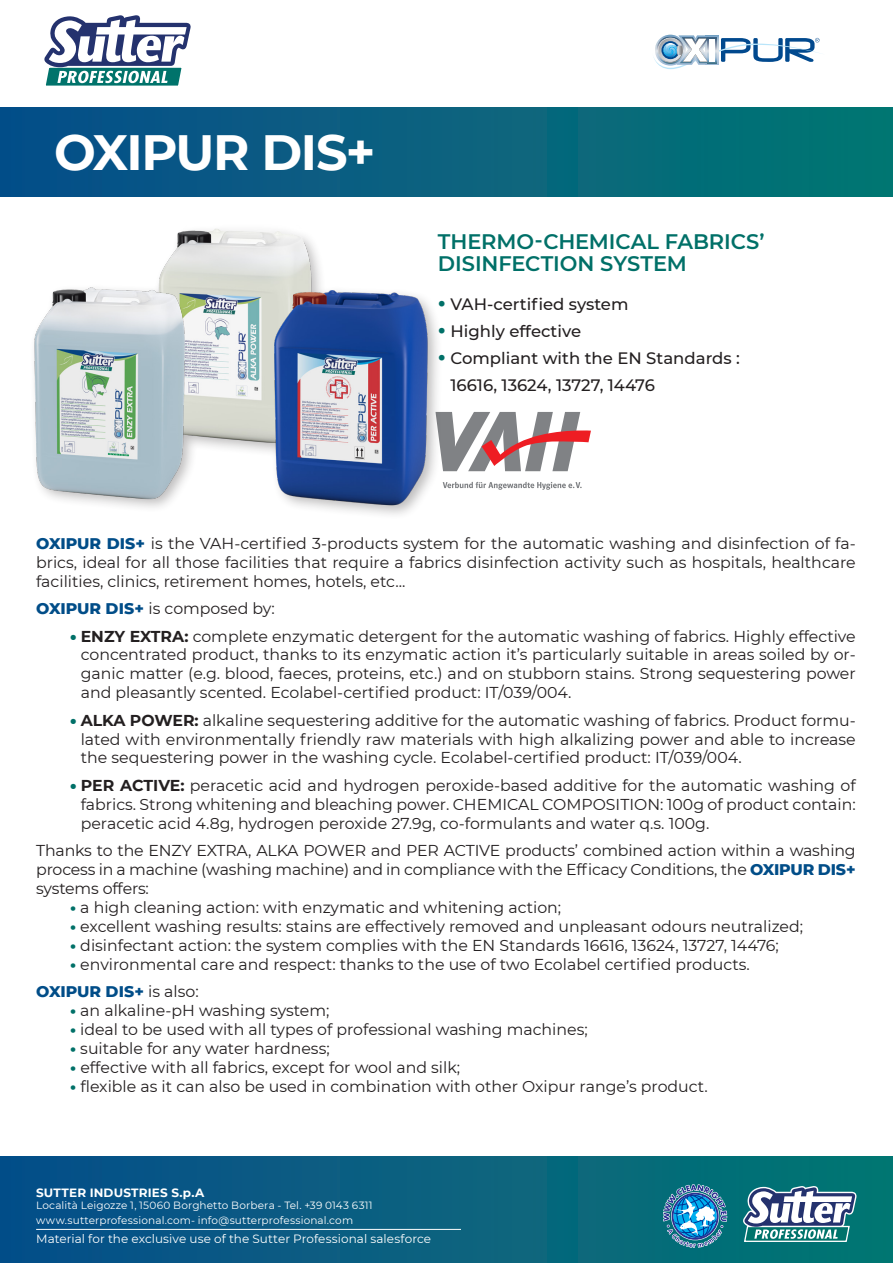
<style>
.page{position:relative;width:893px;height:1263px;background:#fff}
.page>*{position:absolute;margin:0;border:0;box-sizing:border-box;transform-origin:0 0}
.t1{font:700 49.5px "Montserrat";letter-spacing:-.03em;color:#fff}
.t2{font:600 21px/22.5px "Montserrat";letter-spacing:-.005em;color:#007068}
.t3{font:500 16.5px/27px "Montserrat";color:#231f20}
.t4{font:15.75px/18.9px "Montserrat";color:#231f20;text-align:justify}
.t5{font:12px "Montserrat";letter-spacing:.005em;color:#fff}
.t6{font:700 12px "Montserrat";letter-spacing:.015em;color:#fff}
.t7{font:10.5px/14.4px "Montserrat";letter-spacing:.01em;color:#fff}
.s1{font-weight:700;font-size:22.5px;color:#007068}
.s2{font-weight:800;color:#014d88}
.s3{font-weight:900;color:#007068}
.s4{font-weight:700}
.s5{font-weight:800;color:#007068}
</style>
<div class="page">
<div style="left:0;top:1157px;width:893px;height:106px;background:linear-gradient(to right,#0a4e8a,#047772)"></div>
<div style="left:0;top:107px;width:893px;height:90px;background:linear-gradient(to right,#0a4e8a,#047772)"></div>
<svg style="left:742px;top:1185px;width:115px;height:57px"></svg>
<svg style="left:44px;top:15px;width:147px;height:71px"></svg>
<svg style="left:663px;top:1184px;width:64px;height:64px;background:#408ab0"></svg>
<hr style="left:36px;top:1229px;width:425px;height:1px;background:#fff">
<svg style="left:653px;top:35px;width:167px;height:34px"></svg>
<svg style="left:442px;top:412px;width:149px;height:59px"></svg>
<svg style="left:443px;top:482px;width:139px;height:8px"></svg>
<img style="left:159px;top:228px;width:162px;height:224px">
<img style="left:34px;top:280px;width:162px;height:228px">
<img style="left:266px;top:283px;width:175px;height:229px">
<h1 class="t1" style="left:54px;top:117px;width:323px">OXIPUR DIS+</h1>
<h2 class="t2" style="left:438px;top:229px;width:328px">THERMO-CHEMICAL FABRICS’<br>DISINFECTION SYSTEM</h2>
<p class="t3" style="left:438px;top:289px;width:192px"><span class="s1">•</span> VAH-certified system</p>
<p class="t3" style="left:438px;top:316px;width:145px"><span class="s1">•</span> Highly effective</p>
<p class="t3" style="left:450px;top:343px;width:291px;text-indent:-12px"><span class="s1">•</span> Compliant with the EN Standards :<br>16616, 13624, 13727, 14476</p>
<p class="t4" style="left:36px;top:533px;width:821px"><span class="s2">OXIPUR DIS+</span> is the VAH-certified 3-products system for the automatic washing and disinfection of fa&shy;brics, ideal for all those facilities that require a fabrics disinfection activity such as hospitals, healthcare facilities, clinics, retirement homes, hotels, etc...</p>
<p class="t4" style="left:36px;top:598px;width:240px"><span class="s2">OXIPUR DIS+</span> is composed by:</p>
<p class="t4" style="left:81px;top:626px;width:776px;text-indent:-11px"><span class="s3">•</span> <span class="s4">ENZY EXTRA:</span> complete enzymatic detergent for the automatic washing of fabrics. Highly effective concentrated product, thanks to its enzymatic action it’s particularly suitable in areas soiled by or&shy;ganic matter (e.g. blood, faeces, proteins, etc.) and on stubborn stains. Strong sequestering power and pleasantly scented. Ecolabel-certified product: IT/039/004.</p>
<p class="t4" style="left:81px;top:710px;width:776px;text-indent:-11px"><span class="s3">•</span> <span class="s4">ALKA POWER:</span> alkaline sequestering additive for the automatic washing of fabrics. Product formu&shy;lated with environmentally friendly raw materials with high alkalizing power and able to increase the sequestering power in the washing cycle. Ecolabel-certified product: IT/039/004.</p>
<p class="t4" style="left:81px;top:775px;width:776px;text-indent:-11px"><span class="s3">•</span> <span class="s4">PER ACTIVE:</span> peracetic acid and hydrogen peroxide-based additive for the automatic washing of fabrics. Strong whitening and bleaching power. CHEMICAL COMPOSITION: 100g of product contain: peracetic acid 4.8g, hydrogen peroxide 27.9g, co-formulants and water q.s. 100g.</p>
<p class="t4" style="left:36px;top:840px;width:821px">Thanks to the ENZY EXTRA, ALKA POWER and PER ACTIVE products’ combined action within a washing process in a machine (washing machine) and in compliance with the Efficacy Conditions, the <span class="s2">OXIPUR DIS+ </span>systems offers:</p>
<p class="t4" style="left:70px;top:897px;width:493px"><span class="s5">•</span> a high cleaning action: with enzymatic and whitening action;</p>
<p class="t4" style="left:70px;top:916px;width:734px"><span class="s5">•</span> excellent washing results: stains are effectively removed and unpleasant odours neutralized;</p>
<p class="t4" style="left:70px;top:935px;width:710px"><span class="s5">•</span> disinfectant action: the system complies with the EN Standards 16616, 13624, 13727, 14476;</p>
<p class="t4" style="left:36px;top:950px;width:715px;line-height:27.5px;text-indent:34px"><span class="s5">•</span> environmental care and respect: thanks to the use of two Ecolabel certified products.<br><span class="s2">OXIPUR DIS+</span> is also:</p>
<p class="t4" style="left:70px;top:1000px;width:261px"><span class="s5">•</span> an alkaline-pH washing system;</p>
<p class="t4" style="left:70px;top:1019px;width:519px"><span class="s5">•</span> ideal to be used with all types of professional washing machines;</p>
<p class="t4" style="left:70px;top:1038px;width:261px"><span class="s5">•</span> suitable for any water hardness;</p>
<p class="t4" style="left:70px;top:1057px;width:391px"><span class="s5">•</span> effective with all fabrics, except for wool and silk;</p>
<p class="t4" style="left:70px;top:1077px;width:639px"><span class="s5">•</span> flexible as it can also be used in combination with other Oxipur range’s product.</p>
<p class="t6" style="left:36px;top:1184px;width:170px">SUTTER INDUSTRIES S.p.A</p>
<p class="t7" style="left:36px;top:1198px;width:338px">Località Leigozze 1, 15060 Borghetto Borbera - Tel. +39 0143 6311 www.sutterprofessional.com- info@sutterprofessional.com</p>
<p class="t5" style="left:36px;top:1230px;width:397px">Material for the exclusive use of the Sutter Professional salesforce</p>
</div>
